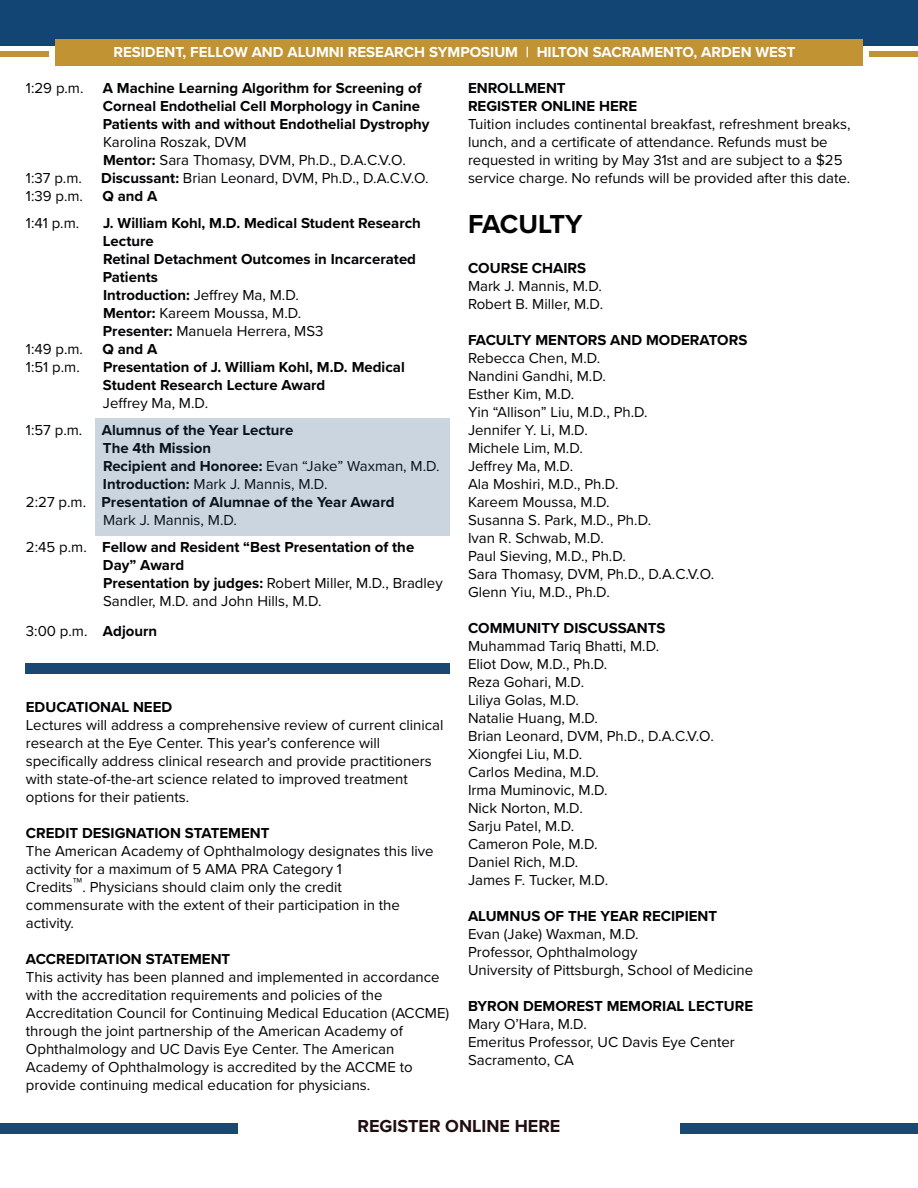
<style>
.page{position:relative;width:918px;height:1188px;background:#fff}
.page>*{position:absolute;margin:0;border:0;box-sizing:border-box;transform-origin:0 0}
.t1{font:700 27px "Proxima Nova";letter-spacing:-.015em;color:#020304}
.t2{font:700 18px "Proxima Nova";color:#210e11}
.t3{font:15px/18px "Proxima Nova";color:#020304}
.t4{font:700 15px "Proxima Nova";color:#020304}
.t5{font:700 15px "Proxima Nova";color:#fff}
.s1{font-weight:700}
.s2{font-weight:400}
.s3{font-size:21px}
</style>
<div class="page">
<div style="left:95px;top:418px;width:355px;height:118px;background:#cbd5df"></div>
<div style="left:0;top:1123px;width:238px;height:11px;background:#1b4873"></div>
<div style="left:680px;top:1123px;width:238px;height:11px;background:#1b4873"></div>
<div style="left:26px;top:663px;width:424px;height:11px;background:#1b4873"></div>
<div style="left:0;top:0;width:918px;height:45px;background:#134574"></div>
<div style="left:55px;top:39px;width:808px;height:27px;background:#c19332"></div>
<div style="left:0;top:52px;width:49px;height:5px;background:#c19332"></div>
<div style="left:869px;top:52px;width:49px;height:5px;background:#c19332"></div>
<p class="t5" style="left:113px;top:41px;width:684px">RESIDENT, FELLOW AND ALUMNI RESEARCH SYMPOSIUM | HILTON SACRAMENTO, ARDEN WEST</p>
<p class="t3" style="left:26px;top:78px;width:59px">1:29 p.m.</p>
<p class="t4" style="left:103px;top:77px;width:320px">A Machine Learning Algorithm for Screening of</p>
<p class="t4" style="left:103px;top:95px;width:319px">Corneal Endothelial Cell Morphology in Canine</p>
<p class="t4" style="left:103px;top:113px;width:328px">Patients with and without Endothelial Dystrophy</p>
<p class="t3" style="left:103px;top:132px;width:145px">Karolina Roszak, DVM</p>
<p class="t3" style="left:103px;top:150px;width:304px"><span class="s1">Mentor:</span> Sara Thomasy, DVM, Ph.D., D.A.C.V.O.</p>
<p class="t3" style="left:26px;top:168px;width:58px">1:37 p.m.</p>
<p class="t3" style="left:101px;top:168px;width:329px"><span class="s1">Discussant:</span> Brian Leonard, DVM, Ph.D., D.A.C.V.O.</p>
<p class="t3" style="left:26px;top:186px;width:59px">1:39 p.m.</p>
<p class="t4" style="left:102px;top:185px;width:57px">Q and A</p>
<p class="t3" style="left:26px;top:213px;width:55px">1:41 p.m.</p>
<p class="t4" style="left:103px;top:212px;width:319px">J. William Kohl, M.D. Medical Student Research</p>
<p class="t4" style="left:103px;top:230px;width:52px">Lecture</p>
<p class="t4" style="left:103px;top:248px;width:314px">Retinal Detachment Outcomes in Incarcerated</p>
<p class="t4" style="left:103px;top:266px;width:57px">Patients</p>
<p class="t3" style="left:103px;top:285px;width:197px"><span class="s1">Introduction:</span> Jeffrey Ma, M.D.</p>
<p class="t3" style="left:103px;top:303px;width:200px"><span class="s1">Mentor:</span> Kareem Moussa, M.D.</p>
<p class="t3" style="left:103px;top:321px;width:222px"><span class="s1">Presenter:</span> Manuela Herrera, MS3</p>
<p class="t3" style="left:26px;top:339px;width:59px">1:49 p.m.</p>
<p class="t4" style="left:102px;top:338px;width:57px">Q and A</p>
<p class="t3" style="left:26px;top:357px;width:55px">1:51 p.m.</p>
<p class="t4" style="left:103px;top:356px;width:303px">Presentation of J. William Kohl, M.D. Medical</p>
<p class="t4" style="left:103px;top:374px;width:224px">Student Research Lecture Award</p>
<p class="t3" style="left:103px;top:393px;width:107px">Jeffrey Ma, M.D.</p>
<p class="t3" style="left:26px;top:420px;width:58px">1:57 p.m.</p>
<p class="t4" style="left:102px;top:419px;width:193px">Alumnus of the Year Lecture</p>
<p class="t4" style="left:103px;top:437px;width:110px">The 4th Mission</p>
<p class="t3" style="left:103px;top:456px;width:338px"><span class="s1">Recipient and Honoree:</span> Evan “Jake” Waxman, M.D.</p>
<p class="t3" style="left:103px;top:474px;width:226px"><span class="s1">Introduction:</span> Mark J. Mannis, M.D.</p>
<p class="t4" style="left:26px;top:491px;width:370px"><span class="s2">2:27 p.m.</span> Presentation of Alumnae of the Year Award</p>
<p class="t3" style="left:103px;top:510px;width:135px">Mark J. Mannis, M.D.</p>
<p class="t4" style="left:26px;top:536px;width:390px"><span class="s2">2:45 p.m.</span> Fellow and Resident “Best Presentation of the</p>
<p class="t4" style="left:103px;top:554px;width:83px">Day” Award</p>
<p class="t3" style="left:103px;top:573px;width:341px"><span class="s1">Presentation by judges:</span> Robert Miller, M.D., Bradley</p>
<p class="t3" style="left:103px;top:591px;width:220px">Sandler, M.D. and John Hills, M.D.</p>
<p class="t3" style="left:26px;top:622px;width:133px">3:00 p.m. <span class="s1">Adjourn</span></p>
<p class="t4" style="left:26px;top:696px;width:148px">EDUCATIONAL NEED</p>
<p class="t3" style="left:26px;top:715px;width:419px">Lectures will address a comprehensive review of current clinical research at the Eye Center. This year’s conference will</p>
<p class="t3" style="left:26px;top:751px;width:407px">specifically address clinical research and provide practitioners with state-of-the-art science related to improved treatment</p>
<p class="t3" style="left:26px;top:787px;width:165px">options for their patients.</p>
<p class="t4" style="left:26px;top:822px;width:245px">CREDIT DESIGNATION STATEMENT</p>
<p class="t3" style="left:26px;top:841px;width:409px">The American Academy of Ophthalmology designates this live activity for a maximum of 5 AMA PRA Category 1</p>
<p class="t3" style="left:26px;top:877px;width:318px">Credits<span class="s3">™</span>. Physicians should claim only the credit</p>
<p class="t3" style="left:26px;top:895px;width:376px">commensurate with the extent of their participation in the</p>
<p class="t3" style="left:26px;top:913px;width:50px">activity.</p>
<p class="t4" style="left:26px;top:948px;width:206px">ACCREDITATION STATEMENT</p>
<p class="t3" style="left:26px;top:967px;width:415px">This activity has been planned and implemented in accordance with the accreditation requirements and policies of the</p>
<p class="t3" style="left:26px;top:1003px;width:425px">Accreditation Council for Continuing Medical Education (ACCME) through the joint partnership of the American Academy of</p>
<p class="t3" style="left:26px;top:1039px;width:370px">Ophthalmology and UC Davis Eye Center. The American</p>
<p class="t3" style="left:26px;top:1057px;width:388px">Academy of Ophthalmology is accredited by the ACCME to</p>
<p class="t3" style="left:26px;top:1075px;width:346px">provide continuing medical education for physicians.</p>
<p class="t4" style="left:468px;top:77px;width:99px">ENROLLMENT</p>
<p class="t4" style="left:468px;top:95px;width:171px">REGISTER ONLINE HERE</p>
<p class="t3" style="left:468px;top:114px;width:384px">Tuition includes continental breakfast, refreshment breaks, lunch, and a certificate of attendance. Refunds must be</p>
<p class="t3" style="left:468px;top:150px;width:376px">requested in writing by May 31st and are subject to a $25</p>
<p class="t3" style="left:468px;top:168px;width:384px">service charge. No refunds will be provided after this date.</p>
<p class="t1" style="left:468px;top:204px;width:116px">FACULTY</p>
<p class="t4" style="left:468px;top:257px;width:120px">COURSE CHAIRS</p>
<p class="t3" style="left:468px;top:276px;width:135px">Mark J. Mannis, M.D.</p>
<p class="t3" style="left:468px;top:294px;width:137px">Robert B. Miller, M.D.</p>
<p class="t4" style="left:468px;top:329px;width:281px">FACULTY MENTORS AND MODERATORS</p>
<p class="t3" style="left:468px;top:348px;width:134px">Rebecca Chen, M.D.</p>
<p class="t3" style="left:468px;top:366px;width:139px">Nandini Gandhi, M.D.</p>
<p class="t3" style="left:468px;top:384px;width:108px">Esther Kim, M.D.</p>
<p class="t3" style="left:468px;top:402px;width:181px">Yin “Allison” Liu, M.D., Ph.D.</p>
<p class="t3" style="left:468px;top:420px;width:121px">Jennifer Y. Li, M.D.</p>
<p class="t3" style="left:468px;top:438px;width:116px">Michele Lim, M.D.</p>
<p class="t3" style="left:468px;top:456px;width:107px">Jeffrey Ma, M.D.</p>
<p class="t3" style="left:468px;top:474px;width:152px">Ala Moshiri, M.D., Ph.D.</p>
<p class="t3" style="left:468px;top:492px;width:143px">Kareem Moussa, M.D.</p>
<p class="t3" style="left:468px;top:510px;width:185px">Susanna S. Park, M.D., Ph.D.</p>
<p class="t3" style="left:468px;top:528px;width:137px">Ivan R. Schwab, M.D.</p>
<p class="t3" style="left:468px;top:546px;width:159px">Paul Sieving, M.D., Ph.D.</p>
<p class="t3" style="left:468px;top:564px;width:248px">Sara Thomasy, DVM, Ph.D., D.A.C.V.O.</p>
<p class="t3" style="left:468px;top:582px;width:143px">Glenn Yiu, M.D., Ph.D.</p>
<p class="t4" style="left:468px;top:617px;width:199px">COMMUNITY DISCUSSANTS</p>
<p class="t3" style="left:468px;top:636px;width:193px">Muhammad Tariq Bhatti, M.D.</p>
<p class="t3" style="left:468px;top:654px;width:141px">Eliot Dow, M.D., Ph.D.</p>
<p class="t3" style="left:468px;top:672px;width:118px">Reza Gohari, M.D.</p>
<p class="t3" style="left:468px;top:690px;width:112px">Liliya Golas, M.D.</p>
<p class="t3" style="left:468px;top:708px;width:132px">Natalie Huang, M.D.</p>
<p class="t3" style="left:468px;top:726px;width:247px">Brian Leonard, DVM, Ph.D., D.A.C.V.O.</p>
<p class="t3" style="left:468px;top:744px;width:116px">Xiongfei Liu, M.D.</p>
<p class="t3" style="left:468px;top:762px;width:132px">Carlos Medina, M.D.</p>
<p class="t3" style="left:468px;top:780px;width:141px">Irma Muminovic, M.D.</p>
<p class="t3" style="left:468px;top:798px;width:116px">Nick Norton, M.D.</p>
<p class="t3" style="left:468px;top:816px;width:108px">Sarju Patel, M.D.</p>
<p class="t3" style="left:468px;top:834px;width:131px">Cameron Pole, M.D.</p>
<p class="t3" style="left:468px;top:852px;width:112px">Daniel Rich, M.D.</p>
<p class="t3" style="left:468px;top:870px;width:142px">James F. Tucker, M.D.</p>
<p class="t4" style="left:468px;top:905px;width:251px">ALUMNUS OF THE YEAR RECIPIENT</p>
<p class="t3" style="left:468px;top:924px;width:172px">Evan (Jake) Waxman, M.D.</p>
<p class="t3" style="left:468px;top:942px;width:171px">Professor, Ophthalmology</p>
<p class="t3" style="left:468px;top:960px;width:287px">University of Pittsburgh, School of Medicine</p>
<p class="t4" style="left:468px;top:995px;width:287px">BYRON DEMOREST MEMORIAL LECTURE</p>
<p class="t3" style="left:468px;top:1014px;width:120px">Mary O’Hara, M.D.</p>
<p class="t3" style="left:468px;top:1032px;width:268px">Emeritus Professor, UC Davis Eye Center</p>
<p class="t3" style="left:468px;top:1050px;width:107px">Sacramento, CA</p>
<p class="t2" style="left:358px;top:1113px;width:204px">REGISTER ONLINE HERE</p>
</div>
